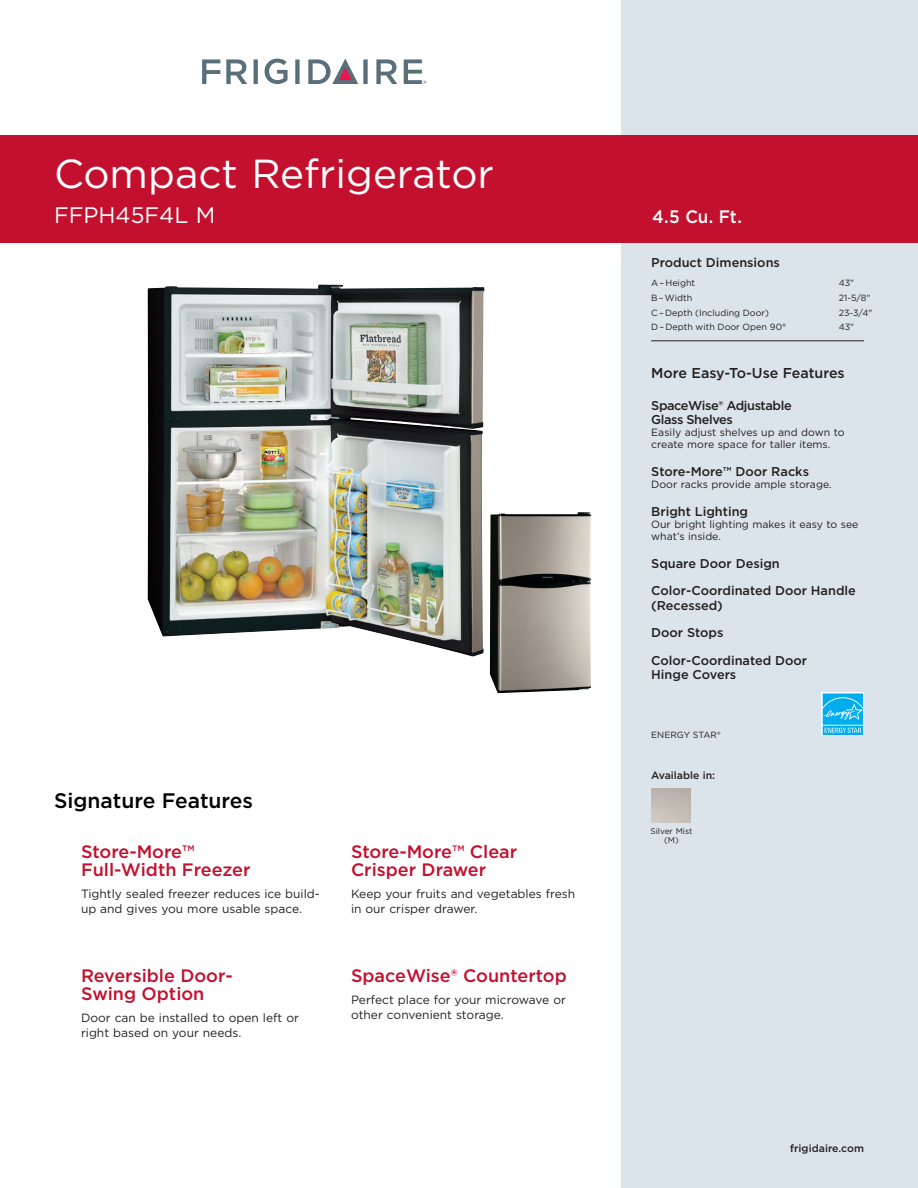
<style>
.page{position:relative;width:918px;height:1188px;background:#fff}
.page>*{position:absolute;margin:0;border:0;box-sizing:border-box;transform-origin:0 0}
.t1{font:40.5px "Gotham";color:#fff}
.t2{font:22.5px "Gotham";color:#fff}
.t3{font:500 21px "Gotham";color:#000}
.t4{font:500 18px/18px "Gotham";color:#c3102f}
.t5{font:500 18px "Gotham";color:#fff;scale:.95 1}
.t6{font:500 14.25px "Gotham";color:#231f20}
.t7{font:500 12.75px/27.8px "Gotham";color:#231f20}
.t8{font:500 12.75px/14.2px "Gotham";letter-spacing:-.03em;color:#231f20}
.t9{font:12px/15px "Gotham";color:#231f20}
.t10{font:10.5px/12px "Gotham";color:#231f20}
.t11{font:500 10.5px "Gotham";color:#231f20}
.t12{font:9px "Gotham";color:#231f20}
.t13{font:8.25px/9px "Gotham";color:#231f20;text-align:center}
</style>
<div class="page">
<div style="left:621px;top:0;width:297px;height:1188px;background:#dbe4ea"></div>
<div style="left:0;top:135px;width:918px;height:108px;background:#c3102f"></div>
<svg style="left:265px;top:59px;width:23px;height:25px"></svg>
<svg style="left:202px;top:59px;width:18px;height:25px"></svg>
<svg style="left:226px;top:59px;width:21px;height:25px"></svg>
<svg style="left:254px;top:59px;width:4px;height:25px"></svg>
<svg style="left:295px;top:59px;width:5px;height:25px"></svg>
<svg style="left:376px;top:59px;width:21px;height:25px"></svg>
<svg style="left:308px;top:59px;width:60px;height:25px"></svg>
<svg style="left:404px;top:59px;width:23px;height:25px"></svg>
<hr style="left:651px;top:341px;width:213px;height:1px;background:#231f20">
<img style="left:148px;top:285px;width:337px;height:371px">
<svg style="left:822px;top:693px;width:42px;height:43px"></svg>
<svg style="left:823px;top:694px;width:40px;height:41px;background:#28baf1"></svg>
<img style="left:490px;top:512px;width:101px;height:181px">
<h1 class="t1" style="left:54px;top:147px;width:441px">Compact Refrigerator</h1>
<h2 class="t2" style="left:54px;top:201px;width:163px">FFPH45F4L M</h2>
<h3 class="t5" style="left:652px;top:205px;width:96px">4.5 Cu. Ft.</h3>
<p class="t7" style="left:651px;top:249px;width:130px">Product Dimensions</p>
<p class="t12" style="left:651px;top:277px;width:45px">A – Height</p>
<p class="t12" style="left:839px;top:277px;width:17px">43"</p>
<p class="t12" style="left:651px;top:292px;width:42px">B – Width</p>
<p class="t12" style="left:839px;top:292px;width:33px">21-5/8"</p>
<p class="t12" style="left:651px;top:307px;width:119px">C – Depth (Including Door)</p>
<p class="t12" style="left:839px;top:307px;width:35px">23-3/4"</p>
<p class="t12" style="left:651px;top:321px;width:136px">D – Depth with Door Open 90°</p>
<p class="t12" style="left:839px;top:321px;width:17px">43"</p>
<p class="t6" style="left:651px;top:364px;width:195px">More Easy-To-Use Features</p>
<p class="t8" style="left:651px;top:398px;width:142px">SpaceWise® Adjustable<br>Glass Shelves</p>
<p class="t10" style="left:651px;top:426px;width:195px">Easily adjust shelves up and down to create more space for taller items.</p>
<p class="t7" style="left:651px;top:457px;width:159px">Store-More™ Door Racks</p>
<p class="t10" style="left:651px;top:478px;width:182px">Door racks provide ample storage.</p>
<p class="t7" style="left:651px;top:497px;width:98px">Bright Lighting</p>
<p class="t10" style="left:651px;top:518px;width:209px">Our bright lighting makes it easy to see what’s inside.</p>
<p class="t7" style="left:651px;top:549px;width:206px">Square Door Design<br>Color-Coordinated Door Handle</p>
<p class="t7" style="left:651px;top:591px;width:157px">(Recessed)<br>Door Stops<br>Color-Coordinated Door</p>
<p class="t7" style="left:651px;top:661px;width:87px">Hinge Covers</p>
<h3 class="t3" style="left:54px;top:787px;width:201px">Signature Features</h3>
<h3 class="t4" style="left:81px;top:843px;width:171px">Store-More™<br>Full-Width Freezer</h3>
<p class="t9" style="left:81px;top:886px;width:240px">Tightly sealed freezer reduces ice build&shy;up and gives you more usable space.</p>
<h3 class="t4" style="left:81px;top:967px;width:153px">Reversible Door-<br>Swing Option</h3>
<p class="t9" style="left:81px;top:1010px;width:220px">Door can be installed to open left or right based on your needs.</p>
<h3 class="t4" style="left:351px;top:843px;width:168px">Store-More™ Clear<br>Crisper Drawer</h3>
<p class="t9" style="left:351px;top:886px;width:226px">Keep your fruits and vegetables fresh in our crisper drawer.</p>
<h3 class="t4" style="left:351px;top:967px;width:217px">SpaceWise® Countertop</h3>
<p class="t9" style="left:351px;top:992px;width:216px">Perfect place for your microwave or other convenient storage.</p>
<p class="t12" style="left:651px;top:729px;width:71px">ENERGY STAR®</p>
<p class="t11" style="left:651px;top:768px;width:65px">Available in:</p>
<p class="t13" style="left:651px;top:826px;width:43px">Silver Mist (M)</p>
<p class="t11" style="left:790px;top:1141px;width:75px">frigidaire.com</p>
</div>
